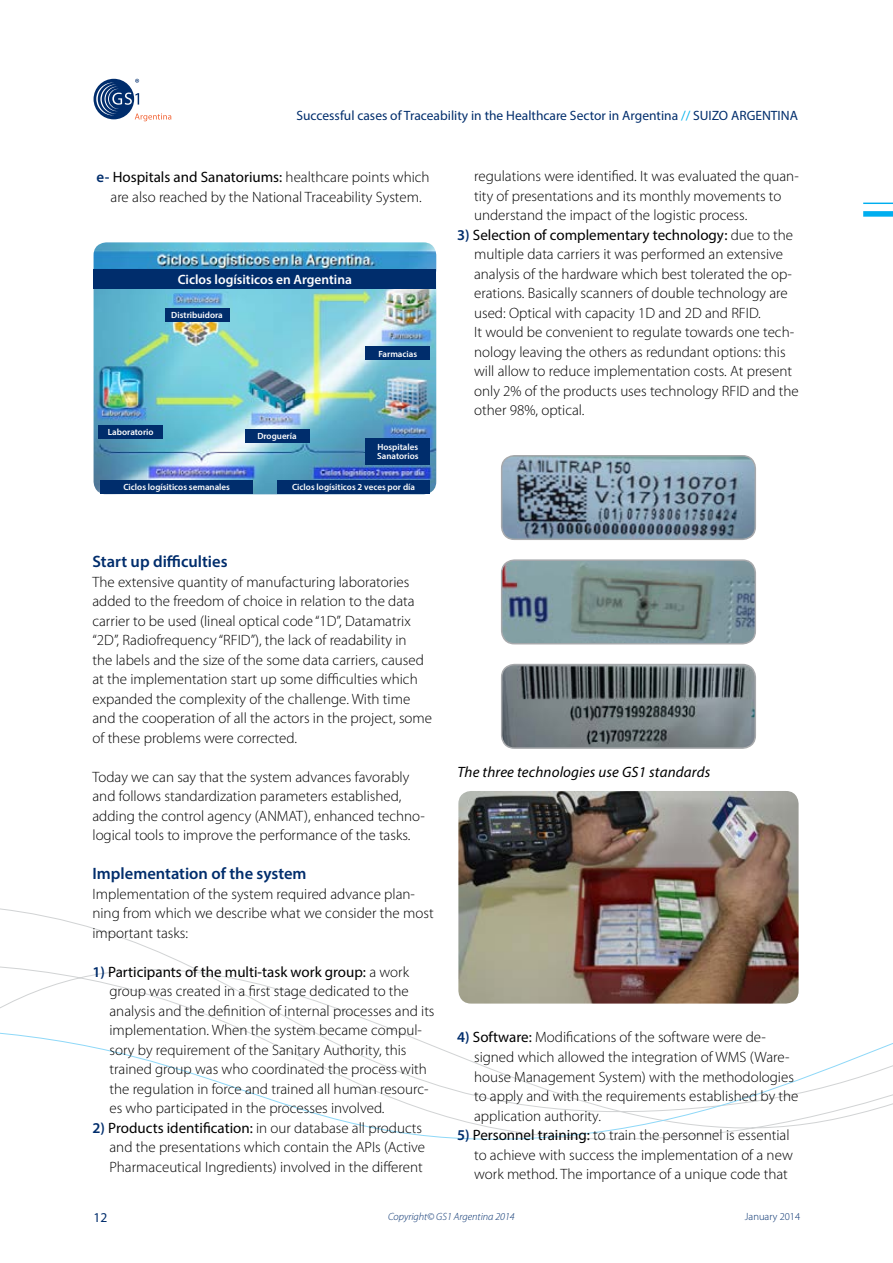
<style>
.page{position:relative;width:893px;height:1263px;background:#fff}
.page>*{position:absolute;margin:0;border:0;box-sizing:border-box;transform-origin:0 0}
.t1{font:600 16.5px "Myriad Pro";color:#002d6c}
.t2{font:300 15px/19.5px "Myriad Pro";color:#000}
.t3{font:italic 15px "Myriad Pro";letter-spacing:.01em;color:#000}
.t4{font:13.5px "Myriad Pro";color:#002d6c}
.t5{font:600 13.5px "Myriad Pro";color:#fff}
.t6{font:italic 300 10.5px "Myriad Pro";color:#002d6c}
.t7{font:300 10.5px "Myriad Pro";color:#002d6c}
.t8{font:600 9px/9px "Myriad Pro";color:#fff}
.s1{color:#00b1ec}
.s2{font-weight:600;color:#002d6c}
.s3{font-weight:400}
</style>
<div class="page">
<svg style="left:0;top:931px;width:893px;height:209px"></svg>
<div style="left:94px;top:79px;width:40px;height:40px;background:#002d6c;border-radius:50%"></div>
<svg style="left:96px;top:79px;width:75px;height:42px"></svg>
<img style="left:94px;top:242px;width:342px;height:252px">
<div style="left:165px;top:308px;width:64px;height:14px;background:#002d6c"></div>
<div style="left:245px;top:429px;width:64px;height:14px;background:#002d6c"></div>
<div style="left:99px;top:425px;width:64px;height:13px;background:#002d6c"></div>
<div style="left:100px;top:480px;width:153px;height:14px;background:#002d6c"></div>
<div style="left:94px;top:269px;width:342px;height:20px;background:#002d6c"></div>
<div style="left:277px;top:480px;width:153px;height:14px;background:#002d6c"></div>
<div style="left:366px;top:347px;width:64px;height:13px;background:#002d6c"></div>
<div style="left:366px;top:438px;width:64px;height:27px;background:#002d6c"></div>
<img style="left:502px;top:562px;width:253px;height:82px">
<div style="left:501px;top:559px;width:255px;height:85px;border:2px solid #a7a9ac;border-radius:13px"></div>
<img style="left:502px;top:456px;width:253px;height:83px">
<div style="left:501px;top:455px;width:255px;height:85px;border:2px solid #a7a9ac;border-radius:13px"></div>
<img style="left:502px;top:664px;width:253px;height:84px">
<div style="left:501px;top:664px;width:255px;height:85px;border:2px solid #a7a9ac;border-radius:13px"></div>
<img style="left:458px;top:791px;width:341px;height:212px">
<svg style="left:863px;top:202px;width:30px;height:15px"></svg>
<p class="t4" style="left:296px;top:108px;width:503px">Successful cases of Traceability in the Healthcare Sector in Argentina <span class="s1">//</span> SUIZO ARGENTINA</p>
<p class="t2" style="left:97px;top:168px;width:334px;text-align:center"><span class="s2">e-</span> <span class="s3">Hospitals and Sanatoriums:</span> healthcare points which are also reached by the National Traceability System.</p>
<p class="t5" style="left:178px;top:271px;width:176px">Ciclos logísiticos en Argentina</p>
<p class="t8" style="left:171px;top:311px;width:53px">Distribuidora</p>
<p class="t8" style="left:378px;top:349px;width:40px">Farmacias</p>
<p class="t8" style="left:108px;top:427px;width:47px">Laboratorio</p>
<p class="t8" style="left:123px;top:482px;width:108px">Ciclos logísiticos semanales</p>
<p class="t8" style="left:257px;top:431px;width:41px">Droguería</p>
<p class="t8" style="left:377px;top:443px;width:43px">Hospitales<br>Sanatorios</p>
<p class="t8" style="left:292px;top:482px;width:125px">Ciclos logísiticos 2 veces por día</p>
<p class="t2" style="left:474px;top:167px;width:326px">regulations were identified. It was evaluated the quan&shy;tity of presentations and its monthly movements to understand the impact of the logistic process.</p>
<p class="t2" style="left:474px;top:225px;width:326px;text-indent:-17px"><span class="s2">3)</span> <span class="s3">Selection of complementary technology:</span> due to the multiple data carriers it was performed an extensive analysis of the hardware which best tolerated the op&shy;erations. Basically scanners of double technology are used: Optical with capacity 1D and 2D and RFID.<br>It would be convenient to regulate towards one tech&shy;nology leaving the others as redundant options: this will allow to reduce implementation costs. At present only 2% of the products uses technology RFID and the other 98%, optical.</p>
<p class="t1" style="left:92px;top:551px;width:137px">Start up difficulties</p>
<p class="t2" style="left:92px;top:572px;width:341px">The extensive quantity of manufacturing laboratories added to the freedom of choice in relation to the data carrier to be used (lineal optical code “1D”, Datamatrix “2D”, Radiofrequency “RFID”), the lack of readability in<br>the labels and the size of the some data carriers, caused at the implementation start up some difficulties which expanded the complexity of the challenge. With time and the cooperation of all the actors in the project, some of these problems were corrected.</p>
<p class="t2" style="left:92px;top:767px;width:334px">Today we can say that the system advances favorably and follows standardization parameters established, adding the control agency (ANMAT), enhanced techno&shy;logical tools to improve the performance of the tasks.</p>
<p class="t1" style="left:92px;top:863px;width:216px">Implementation of the system</p>
<p class="t2" style="left:92px;top:884px;width:343px">Implementation of the system required advance plan&shy;ning from which we describe what we consider the most important tasks:</p>
<p class="t2" style="left:109px;top:962px;width:327px;text-indent:-17px"><span class="s2">1)</span> <span class="s3">Participants of the multi-task work group:</span> a work group was created in a first stage dedicated to the analysis and the definition of internal processes and its implementation. When the system became compul&shy;sory by requirement of the Sanitary Authority, this trained group was who coordinated the process with the regulation in force and trained all human resourc&shy;es who participated in the processes involved.</p>
<p class="t2" style="left:109px;top:1118px;width:317px;text-indent:-17px"><span class="s2">2)</span> <span class="s3">Products identification:</span> in our database all products and the presentations which contain the APIs (Active<br>Pharmaceutical Ingredients) involved in the different</p>
<p class="t3" style="left:457px;top:762px;width:254px">The three technologies use GS1 standards</p>
<p class="t2" style="left:474px;top:1028px;width:326px;text-indent:-17px"><span class="s2">4)</span> <span class="s3">Software:</span> Modifications of the software were de&shy;signed which allowed the integration of WMS (Ware&shy;house Management System) with the methodologies to apply and with the requirements established by the application authority.</p>
<p class="t2" style="left:474px;top:1125px;width:320px;text-indent:-17px"><span class="s2">5)</span> <span class="s3">Personnel training:</span> to train the personnel is essential to achieve with success the implementation of a new work method. The importance of a unique code that</p>
<p class="t4" style="left:94px;top:1209px;width:15px">12</p>
<p class="t6" style="left:388px;top:1210px;width:128px">Copyright© GS1 Argentina 2014</p>
<p class="t7" style="left:745px;top:1210px;width:57px">January 2014</p>
</div>
